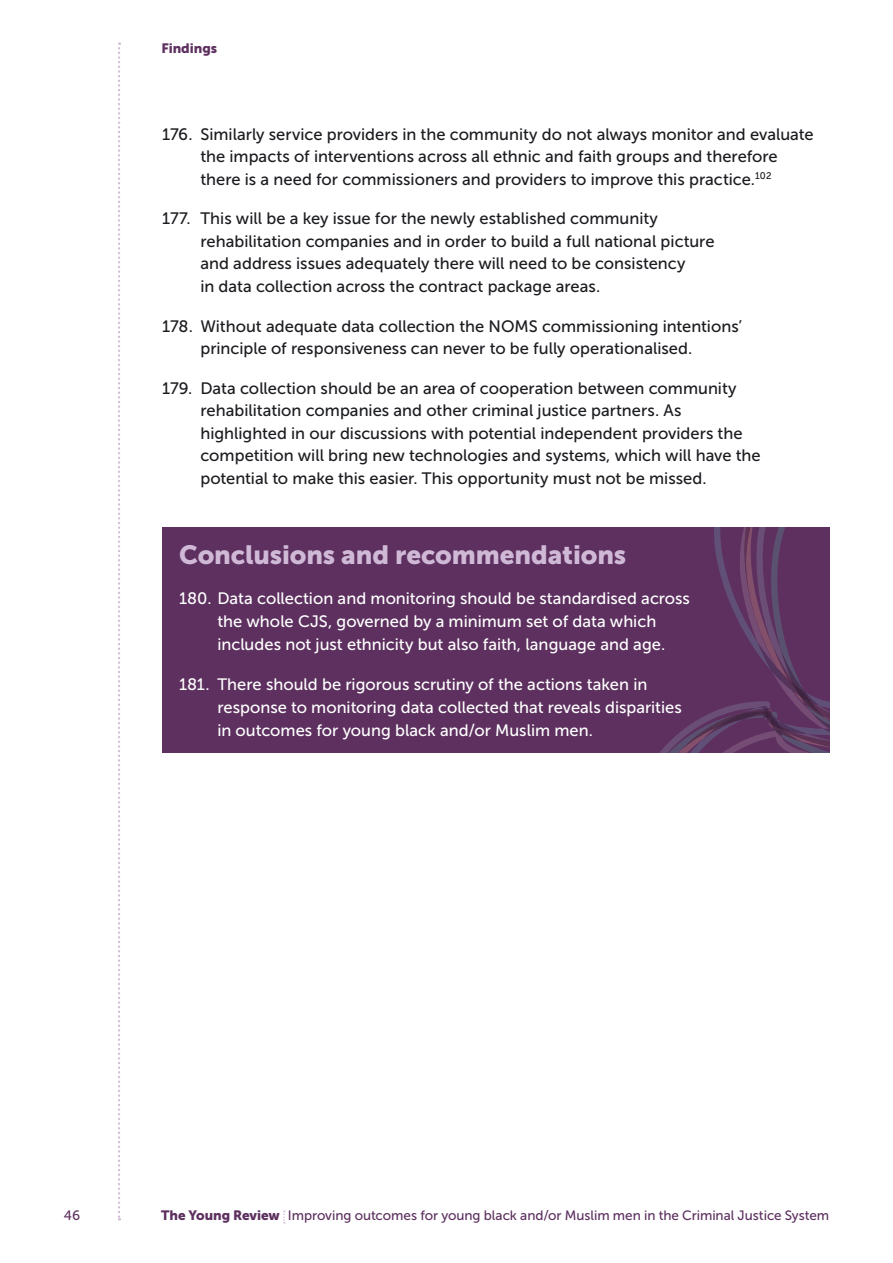
<style>
.page{position:relative;width:893px;height:1263px;background:#fff}
.page>*{position:absolute;margin:0;border:0;box-sizing:border-box;transform-origin:0 0}
.t1{font:26.25px "Museo Sans 900";letter-spacing:-.005em;color:#d0b9d6}
.t2{font:16.5px/22.5px "Museo Sans 500";color:#1b1c20}
.t3{font:16.5px/23px "Museo Sans 500";color:#fff}
.t4{font:13.5px "Museo Sans 500";color:#5d305f}
.t5{font:13.5px "Museo Sans 900";letter-spacing:-.005em;color:#5d305f}
.s1{font-family:"Museo Sans 900"}
</style>
<div class="page">
<svg style="left:118px;top:43px;width:2px;height:1177px"></svg>
<svg style="left:283px;top:1211px;width:2px;height:12px"></svg>
<div style="left:162px;top:527px;width:667px;height:226px;background:#5d305f"></div>
<svg style="left:659px;top:527px;width:170px;height:226px"></svg>
<p class="t5" style="left:162px;top:40px;width:57px">Findings</p>
<p class="t2" style="left:162px;top:123px;width:653px;text-align:center">176. Similarly service providers in the community do not always monitor and evaluate the impacts of interventions across all ethnic and faith groups and therefore<br>there is a need for commissioners and providers to improve this practice.<sup>102</sup></p>
<p class="t2" style="left:200px;top:208px;width:516px;text-indent:-38px">177. This will be a key issue for the newly established community rehabilitation companies and in order to build a full national picture and address issues adequately there will need to be consistency<br>in data collection across the contract package areas.</p>
<p class="t2" style="left:200px;top:315px;width:543px;text-indent:-38px">178. Without adequate data collection the NOMS commissioning intentions’ principle of responsiveness can never to be fully operationalised.</p>
<p class="t2" style="left:200px;top:377px;width:562px;text-indent:-38px">179. Data collection should be an area of cooperation between community rehabilitation companies and other criminal justice partners. As highlighted in our discussions with potential independent providers the competition will bring new technologies and systems, which will have the potential to make this easier. This opportunity must not be missed.</p>
<h1 class="t1" style="left:179px;top:540px;width:449px">Conclusions and recommendations</h1>
<p class="t3" style="left:217px;top:587px;width:474px;text-indent:-38px">180. Data collection and monitoring should be standardised across the whole CJS, governed by a minimum set of data which includes not just ethnicity but also faith, language and age.</p>
<p class="t3" style="left:217px;top:673px;width:466px;text-indent:-38px">181. There should be rigorous scrutiny of the actions taken in response to monitoring data collected that reveals disparities in outcomes for young black and/or Muslim men.</p>
<p class="t4" style="left:64px;top:1208px;width:18px">46</p>
<p class="t4" style="left:161px;top:1208px;width:669px"><span class="s1">The Young Review</span> Improving outcomes for young black and/or Muslim men in the Criminal Justice System</p>
</div>
